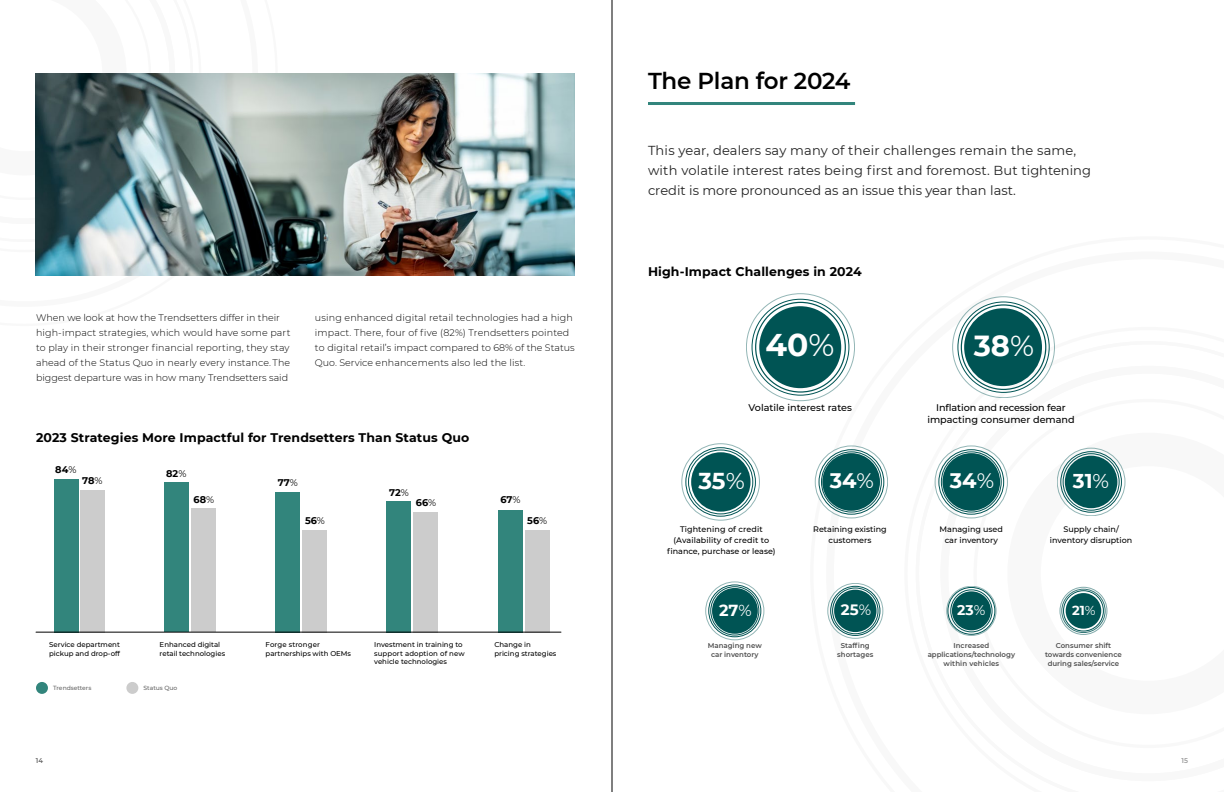
<style>
.page{position:relative;width:1224px;height:792px;background:#fff}
.page>*{position:absolute;margin:0;border:0;box-sizing:border-box;transform-origin:0 0}
.t1{font:700 31.4px "Montserrat";color:#fff}
.t2{font:700 29px "Montserrat";color:#fff}
.t3{font:600 23px "Montserrat";letter-spacing:-.01em;color:#000}
.t4{font:700 23px "Montserrat";color:#fff}
.t5{font:700 21px "Montserrat";color:#fff}
.t6{font:700 20px "Montserrat";color:#fff}
.t7{font:700 16px "Montserrat";color:#fff}
.t8{font:700 15px "Montserrat";color:#fff}
.t9{font:700 14px "Montserrat";color:#fff}
.t10{font:13px/20px "Montserrat";letter-spacing:.015em;color:#222}
.t11{font:700 13px "Montserrat";color:#fff}
.t12{font:700 12.5px "Montserrat";letter-spacing:.01em;color:#000}
.t13{font:500 9.7px/11.3px "Montserrat";color:#000;text-align:center}
.t14{font:700 9.7px "Montserrat";color:#000}
.t15{font:300 9.5px/15px "Montserrat";letter-spacing:.015em;color:#000}
.t16{font:500 8px/11px "Montserrat";color:#000;text-align:center}
.t17{font:500 7px/8.4px "Montserrat";color:#000}
.t18{font:600 7px/9px "Montserrat";color:#4f4f4f;text-align:center}
.t19{font:600 7px "Montserrat";color:#666;scale:.96 1}
.t20{font:600 7px "Montserrat";color:#999;scale:.96 1}
.t21{font:500 6px "Montserrat";color:#666}
.s1{font-weight:400}
</style>
<div class="page">
<svg style="left:810px;top:294px;width:316px;height:345px"></svg>
<hr style="left:648px;top:102px;width:207px;height:3px;background:#32857c">
<div style="left:387px;top:501px;width:24px;height:131px;background:#32857c"></div>
<div style="left:414px;top:512px;width:24px;height:120px;background:#ccc"></div>
<div style="left:54px;top:479px;width:24px;height:153px;background:#32857c"></div>
<div style="left:81px;top:490px;width:24px;height:142px;background:#ccc"></div>
<div style="left:276px;top:492px;width:24px;height:140px;background:#32857c"></div>
<div style="left:303px;top:530px;width:24px;height:102px;background:#ccc"></div>
<div style="left:165px;top:482px;width:24px;height:150px;background:#32857c"></div>
<div style="left:192px;top:508px;width:24px;height:124px;background:#ccc"></div>
<div style="left:498px;top:510px;width:24px;height:122px;background:#32857c"></div>
<div style="left:525px;top:530px;width:24px;height:102px;background:#ccc"></div>
<div style="left:36px;top:682px;width:12px;height:12px;background:#32857c;border-radius:50%"></div>
<div style="left:126px;top:682px;width:12px;height:12px;background:#ccc;border-radius:50%"></div>
<hr style="left:36px;top:632px;width:525px;height:1px;background:#000">
<div style="left:759px;top:306px;width:82px;height:82px;background:#005454;border-radius:50%"></div>
<div style="left:964px;top:308px;width:78px;height:78px;background:#005454;border-radius:50%"></div>
<div style="left:691px;top:452px;width:60px;height:60px;background:#005454;border-radius:50%"></div>
<div style="left:688px;top:449px;width:65px;height:65px;border:1px solid #005454;border-radius:50%"></div>
<div style="left:686px;top:447px;width:70px;height:69px;border:1px solid #005454;border-radius:50%"></div>
<div style="left:682px;top:444px;width:78px;height:76px;border:1px solid #005454;border-radius:50%"></div>
<div style="left:822px;top:453px;width:58px;height:58px;background:#005454;border-radius:50%"></div>
<div style="left:821px;top:451px;width:61px;height:62px;border:1px solid #005454;border-radius:50%"></div>
<div style="left:819px;top:449px;width:65px;height:65px;border:1px solid #005454;border-radius:50%"></div>
<div style="left:815px;top:446px;width:73px;height:72px;border:1px solid #005454;border-radius:50%"></div>
<div style="left:942px;top:453px;width:58px;height:58px;background:#005454;border-radius:50%"></div>
<div style="left:941px;top:451px;width:61px;height:62px;border:1px solid #005454;border-radius:50%"></div>
<div style="left:939px;top:449px;width:65px;height:65px;border:1px solid #005454;border-radius:50%"></div>
<div style="left:935px;top:446px;width:73px;height:72px;border:1px solid #005454;border-radius:50%"></div>
<div style="left:1065px;top:456px;width:52px;height:52px;background:#005454;border-radius:50%"></div>
<div style="left:1063px;top:453px;width:57px;height:58px;border:1px solid #005454;border-radius:50%"></div>
<div style="left:1061px;top:451px;width:61px;height:61px;border:1px solid #005454;border-radius:50%"></div>
<div style="left:1057px;top:448px;width:68px;height:68px;border:1px solid #005454;border-radius:50%"></div>
<div style="left:712px;top:588px;width:46px;height:46px;background:#005454;border-radius:50%"></div>
<div style="left:710px;top:586px;width:49px;height:49px;border:1px solid #005454;border-radius:50%"></div>
<div style="left:709px;top:585px;width:52px;height:52px;border:1px solid #005454;border-radius:50%"></div>
<div style="left:706px;top:582px;width:58px;height:58px;border:1px solid #005454;border-radius:50%"></div>
<div style="left:834px;top:590px;width:43px;height:42px;background:#005454;border-radius:50%"></div>
<div style="left:832px;top:588px;width:46px;height:46px;border:1px solid #005454;border-radius:50%"></div>
<div style="left:830px;top:586px;width:50px;height:50px;border:1px solid #005454;border-radius:50%"></div>
<div style="left:828px;top:583px;width:55px;height:55px;border:1px solid #005454;border-radius:50%"></div>
<div style="left:952px;top:591px;width:39px;height:39px;background:#005454;border-radius:50%"></div>
<div style="left:950px;top:589px;width:43px;height:43px;border:1px solid #005454;border-radius:50%"></div>
<div style="left:948px;top:587px;width:47px;height:48px;border:1px solid #005454;border-radius:50%"></div>
<div style="left:947px;top:586px;width:49px;height:50px;border:1px solid #005454;border-radius:50%"></div>
<div style="left:1066px;top:593px;width:35px;height:36px;background:#005454;border-radius:50%"></div>
<div style="left:1063px;top:590px;width:41px;height:41px;border:1px solid #005454;border-radius:50%"></div>
<div style="left:1062px;top:589px;width:43px;height:44px;border:1px solid #005454;border-radius:50%"></div>
<div style="left:1060px;top:587px;width:47px;height:48px;border:1px solid #005454;border-radius:50%"></div>
<hr style="left:612px;top:0;width:1px;height:792px;background:#000">
<img style="left:36px;top:73px;width:539px;height:203px">
<h3 class="t3" style="left:648px;top:65px;width:204px">The Plan for 2024</h3>
<h3 class="t10" style="left:648px;top:140px;width:445px">This year, dealers say many of their challenges remain the same, with volatile interest rates being first and foremost. But tightening credit is more pronounced as an issue this year than last.</h3>
<p class="t15" style="left:36px;top:310px;width:256px">When we look at how the Trendsetters differ in their high-impact strategies, which would have some part to play in their stronger financial reporting, they stay ahead of the Status Quo in nearly every instance. The biggest departure was in how many Trendsetters said</p>
<p class="t15" style="left:315px;top:310px;width:261px">using enhanced digital retail technologies had a high impact. There, four of five (82%) Trendsetters pointed to digital retail’s impact compared to 68% of the Status Quo. Service enhancements also led the list.</p>
<h3 class="t12" style="left:36px;top:429px;width:435px">2023 Strategies More Impactful for Trendsetters Than Status Quo</h3>
<p class="t14" style="left:55px;top:463px;width:23px">84<span class="s1">%</span></p>
<p class="t14" style="left:82px;top:474px;width:22px">78<span class="s1">%</span></p>
<p class="t14" style="left:166px;top:466px;width:22px">82<span class="s1">%</span></p>
<p class="t14" style="left:194px;top:492px;width:22px">68<span class="s1">%</span></p>
<p class="t14" style="left:278px;top:476px;width:22px">77<span class="s1">%</span></p>
<p class="t14" style="left:305px;top:514px;width:22px">56<span class="s1">%</span></p>
<p class="t14" style="left:389px;top:485px;width:21px">72<span class="s1">%</span></p>
<p class="t14" style="left:416px;top:496px;width:22px">66<span class="s1">%</span></p>
<p class="t14" style="left:500px;top:493px;width:22px">67<span class="s1">%</span></p>
<p class="t14" style="left:527px;top:514px;width:22px">56<span class="s1">%</span></p>
<p class="t17" style="left:49px;top:640px;width:72px">Service department pickup and drop-off</p>
<p class="t17" style="left:160px;top:640px;width:67px">Enhanced digital retail technologies</p>
<p class="t17" style="left:266px;top:640px;width:87px">Forge stronger partnerships with OEMs</p>
<p class="t17" style="left:374px;top:640px;width:92px">Investment in training to support adoption of new vehicle technologies</p>
<p class="t17" style="left:494px;top:640px;width:64px">Change in pricing strategies</p>
<p class="t21" style="left:53px;top:684px;width:40px">Trendsetters</p>
<p class="t21" style="left:144px;top:684px;width:35px">Status Quo</p>
<h3 class="t12" style="left:648px;top:262px;width:215px">High-Impact Challenges in 2024</h3>
<h1 class="t1" style="left:766px;top:323px;width:71px">40<span class="s1">%</span></h1>
<h2 class="t2" style="left:974px;top:325px;width:62px">38<span class="s1">%</span></h2>
<p class="t13" style="left:749px;top:402px;width:105px">Volatile interest rates</p>
<p class="t13" style="left:927px;top:402px;width:149px">Inflation and recession fear impacting consumer demand</p>
<h3 class="t4" style="left:699px;top:464px;width:48px">35<span class="s1">%</span></h3>
<h3 class="t5" style="left:830px;top:465px;width:46px">34<span class="s1">%</span></h3>
<h3 class="t5" style="left:950px;top:465px;width:46px">34<span class="s1">%</span></h3>
<h3 class="t6" style="left:1073px;top:466px;width:38px">31<span class="s1">%</span></h3>
<p class="t16" style="left:667px;top:524px;width:110px">Tightening of credit (Availability of credit to finance, purchase or lease)</p>
<p class="t16" style="left:813px;top:524px;width:75px">Retaining existing customers</p>
<p class="t16" style="left:940px;top:524px;width:65px">Managing used car inventory</p>
<p class="t16" style="left:1050px;top:524px;width:84px">Supply chain/ inventory disruption</p>
<h3 class="t7" style="left:719px;top:598px;width:34px">27<span class="s1">%</span></h3>
<h3 class="t8" style="left:841px;top:599px;width:32px">25<span class="s1">%</span></h3>
<h3 class="t9" style="left:957px;top:600px;width:30px">23<span class="s1">%</span></h3>
<h3 class="t11" style="left:1072px;top:601px;width:25px">21<span class="s1">%</span></h3>
<p class="t18" style="left:708px;top:641px;width:56px">Managing new car inventory</p>
<p class="t18" style="left:837px;top:641px;width:38px">Staffing shortages</p>
<p class="t18" style="left:928px;top:641px;width:89px">Increased applications/technology within vehicles</p>
<p class="t18" style="left:1045px;top:641px;width:78px">Consumer shift towards convenience during sales/service</p>
<p class="t19" style="left:36px;top:756px;width:9px">14</p>
<p class="t20" style="left:1181px;top:756px;width:8px">15</p>
</div>
